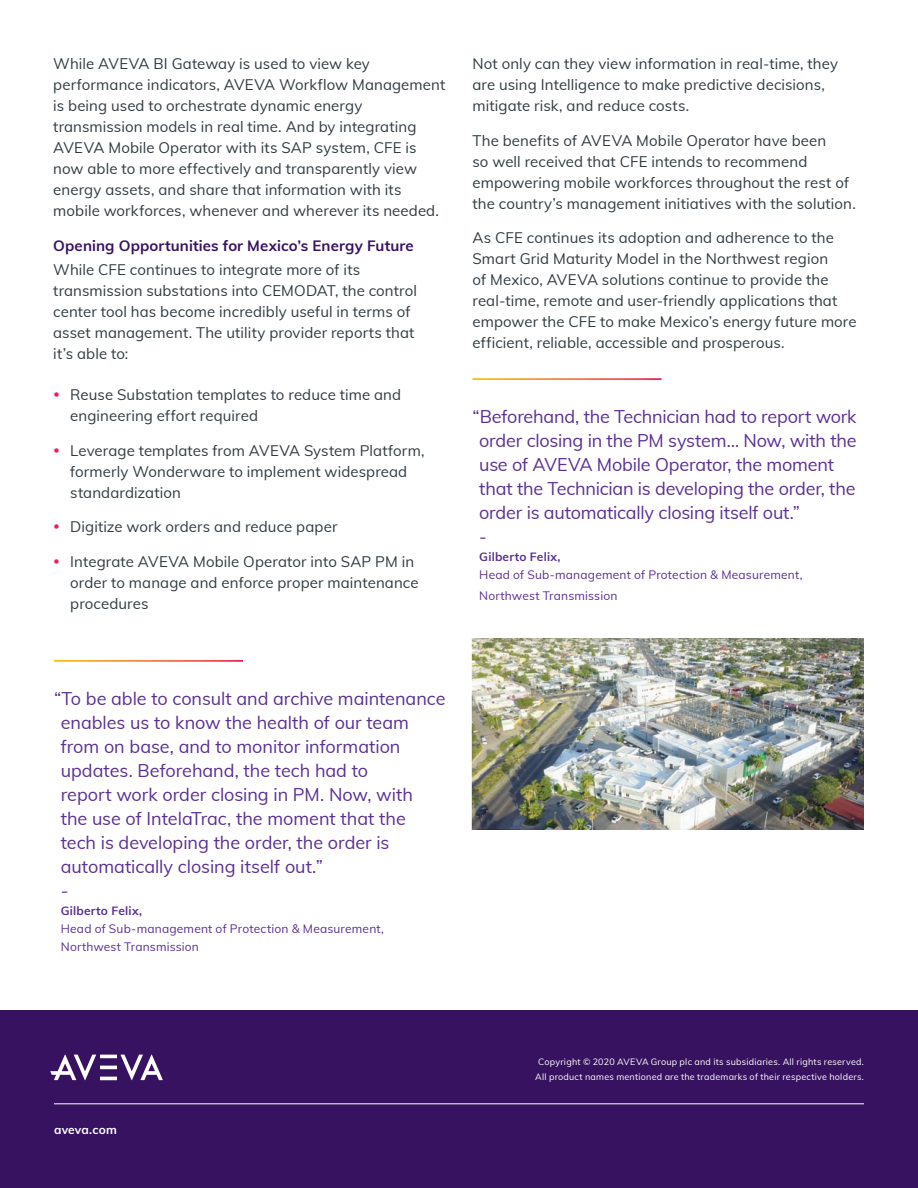
<style>
.page{position:relative;width:918px;height:1188px;background:#fff}
.page>*{position:absolute;margin:0;border:0;box-sizing:border-box;transform-origin:0 0}
.Pull_Quote{font:18px/24px "Muli";letter-spacing:-.005em;color:#5a3092}
.Body_Copy{font:15px/21px "Muli";letter-spacing:.005em;color:#2f3b41}
.Subheadlines_2{font:700 15px "Muli";letter-spacing:.01em;color:#371260}
.Pull_Quote-2{font:12px/18px "Muli";letter-spacing:.015em;color:#5a3092}
.Pull_Quote_Author_Na{font:12px/18px "Muli";letter-spacing:.015em;color:#5a3092}
.t1{font:700 12px "Muli";letter-spacing:.01em;color:#fff}
.t2{font:9px/15px "Muli";letter-spacing:.025em;color:#fff;text-align:center}
.s1{font-weight:700}
</style>
<div class="page">
<div style="left:0;top:1010px;width:918px;height:178px;background:#371260"></div>
<hr style="left:100px;top:1077px;width:17px;height:3px;background:#fff">
<hr style="left:100px;top:1066px;width:17px;height:3px;background:#fff">
<hr style="left:100px;top:1055px;width:17px;height:3px;background:#fff">
<svg style="left:50px;top:1055px;width:46px;height:25px"></svg>
<svg style="left:121px;top:1055px;width:42px;height:25px"></svg>
<hr style="left:54px;top:1104px;width:810px;height:1px;background:#fff">
<img style="left:471px;top:639px;width:393px;height:190px">
<p class="Body_Copy" style="left:53px;top:52px;width:394px">While AVEVA BI Gateway is used to view key performance indicators, AVEVA Workflow Management is being used to orchestrate dynamic energy transmission models in real time. And by integrating AVEVA Mobile Operator with its SAP system, CFE is now able to more effectively and transparently view energy assets, and share that information with its mobile workforces, whenever and wherever its needed.</p>
<p class="Subheadlines_2" style="left:53px;top:234px;width:362px">Opening Opportunities for Mexico’s Energy Future</p>
<p class="Body_Copy" style="left:53px;top:258px;width:365px">While CFE continues to integrate more of its transmission substations into CEMODAT, the control center tool has become incredibly useful in terms of asset management. The utility provider reports that it’s able to:</p>
<p class="Body_Copy" style="left:70px;top:383px;width:332px">Reuse Substation templates to reduce time and engineering effort required</p>
<p class="Body_Copy" style="left:70px;top:439px;width:356px">Leverage templates from AVEVA System Platform, formerly Wonderware to implement widespread standardization</p>
<p class="Body_Copy" style="left:70px;top:515px;width:269px">Digitize work orders and reduce paper</p>
<p class="Body_Copy" style="left:70px;top:550px;width:350px">Integrate AVEVA Mobile Operator into SAP PM in order to manage and enforce proper maintenance procedures</p>
<p class="Body_Copy" style="left:472px;top:52px;width:367px">Not only can they view information in real-time, they are using Intelligence to make predictive decisions, mitigate risk, and reduce costs.</p>
<p class="Body_Copy" style="left:472px;top:129px;width:385px">The benefits of AVEVA Mobile Operator have been<br>so well received that CFE intends to recommend empowering mobile workforces throughout the rest of the country’s management initiatives with the solution.</p>
<p class="Body_Copy" style="left:472px;top:226px;width:386px">As CFE continues its adoption and adherence to the Smart Grid Maturity Model in the Northwest region<br>of Mexico, AVEVA solutions continue to provide the real-time, remote and user-friendly applications that empower the CFE to make Mexico’s energy future more efficient, reliable, accessible and prosperous.</p>
<p class="Pull_Quote" style="left:479px;top:404px;width:379px;text-indent:-7px">“Beforehand, the Technician had to report work order closing in the PM system… Now, with the use of AVEVA Mobile Operator, the moment that the Technician is developing the order, the order is automatically closing itself out.”<br>-</p>
<p class="Pull_Quote-2" style="left:479px;top:547px;width:325px"><span class="s1">Gilberto Felix,<br></span>Head of Sub-management of Protection &amp; Measurement,</p>
<p class="Pull_Quote-2" style="left:479px;top:586px;width:140px">Northwest Transmission</p>
<p class="Pull_Quote" style="left:61px;top:686px;width:386px;text-indent:-7px">“To be able to consult and archive maintenance enables us to know the health of our team from on base, and to monitor information updates. Beforehand, the tech had to<br>report work order closing in PM. Now, with<br>the use of IntelaTrac, the moment that the tech is developing the order, the order is automatically closing itself out.”<br>-</p>
<p class="Pull_Quote_Author_Na" style="left:61px;top:901px;width:325px"><span class="s1">Gilberto Felix,<br></span>Head of Sub-management of Protection &amp; Measurement,<br>Northwest Transmission</p>
<p class="t1" style="left:54px;top:1121px;width:64px">aveva.com</p>
<p class="t2" style="left:535px;top:1054px;width:330px">Copyright © 2020 AVEVA Group plc and its subsidiaries. All rights reserved.<br>All product names mentioned are the trademarks of their respective holders.</p>
</div>
